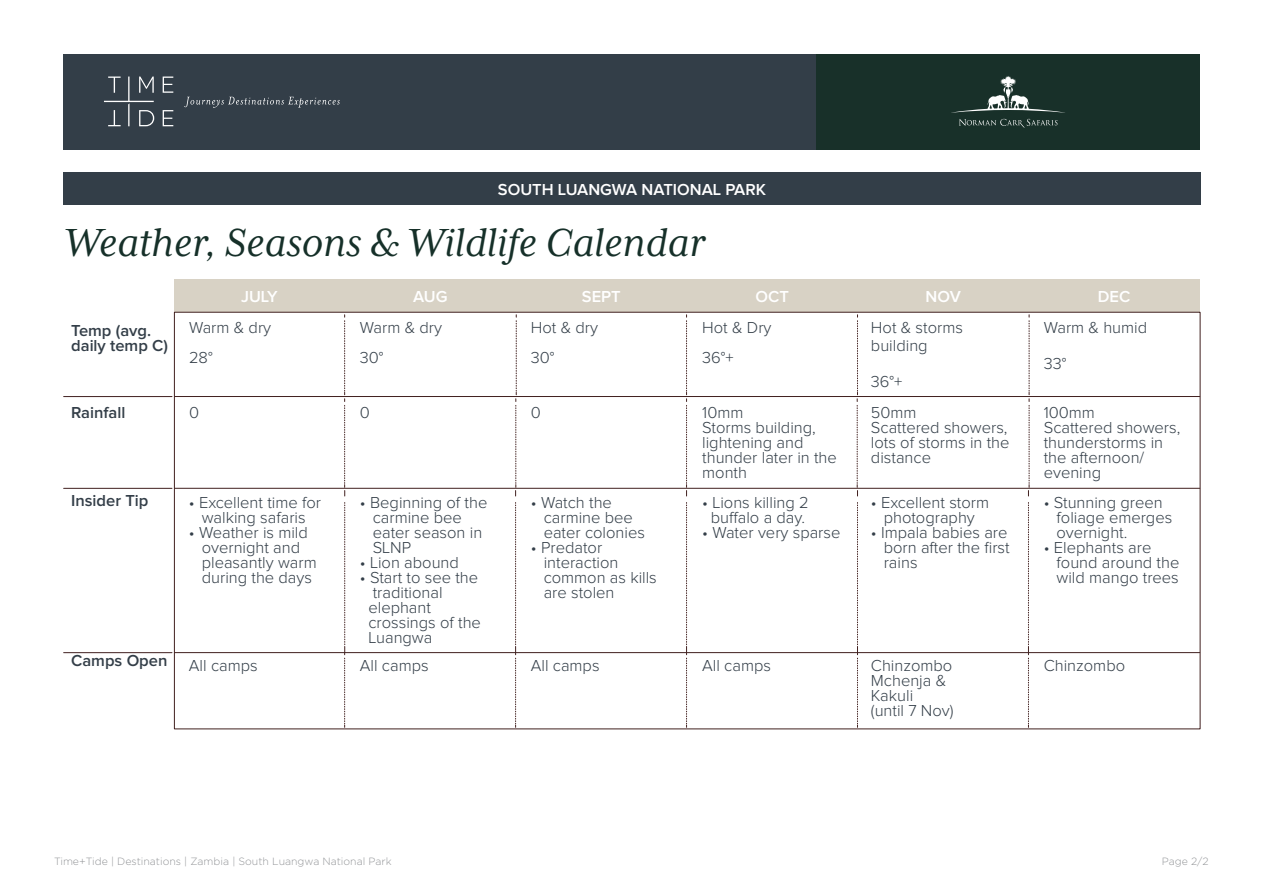
<style>
.page{position:relative;width:1263px;height:893px;background:#fff}
.page>*{position:absolute;margin:0;border:0;box-sizing:border-box;transform-origin:0 0}
.t1{font:italic 45px "Mrs Eaves XL Serif OT";color:#163029}
.t2{font:300 16.5px/15px "Proxima Nova";color:#333e48}
.t3{font:600 16.5px/15px "Proxima Nova";color:#333e48}
.t4{font:600 16.5px "Proxima Nova";color:#fff}
.t5{font:300 10.5px "Gotham HTF";color:#939598}
</style>
<div class="page">
<div style="left:174px;top:280px;width:171px;height:32px;background:#d8d2c5"></div>
<div style="left:345px;top:280px;width:171px;height:32px;background:#d8d2c5"></div>
<div style="left:516px;top:280px;width:171px;height:32px;background:#d8d2c5"></div>
<div style="left:687px;top:280px;width:171px;height:32px;background:#d8d2c5"></div>
<div style="left:858px;top:280px;width:171px;height:32px;background:#d8d2c5"></div>
<div style="left:1029px;top:280px;width:171px;height:32px;background:#d8d2c5"></div>
<hr style="left:64px;top:396px;width:108px;height:1px;background:#41201f">
<hr style="left:175px;top:396px;width:1025px;height:1px;background:#41201f">
<hr style="left:64px;top:488px;width:108px;height:1px;background:#41201f">
<hr style="left:175px;top:488px;width:1025px;height:1px;background:#41201f">
<hr style="left:64px;top:652px;width:108px;height:1px;background:#41201f">
<hr style="left:175px;top:652px;width:1025px;height:1px;background:#41201f">
<svg style="left:344px;top:315px;width:1px;height:181px"></svg>
<svg style="left:344px;top:502px;width:1px;height:225px"></svg>
<svg style="left:515px;top:502px;width:1px;height:225px"></svg>
<svg style="left:686px;top:502px;width:1px;height:225px"></svg>
<svg style="left:857px;top:502px;width:1px;height:225px"></svg>
<svg style="left:1028px;top:502px;width:1px;height:225px"></svg>
<svg style="left:515px;top:315px;width:2px;height:181px"></svg>
<svg style="left:686px;top:315px;width:1px;height:181px"></svg>
<svg style="left:857px;top:315px;width:1px;height:181px"></svg>
<svg style="left:1028px;top:315px;width:2px;height:181px"></svg>
<div style="left:63px;top:173px;width:1137px;height:32px;background:#333e48"></div>
<div style="left:63px;top:54px;width:880px;height:95px;background:#333e48"></div>
<svg style="left:184px;top:97px;width:156px;height:11px"></svg>
<svg style="left:104px;top:77px;width:69px;height:49px"></svg>
<div style="left:817px;top:54px;width:383px;height:95px;background:#183029"></div>
<svg style="left:951px;top:76px;width:114px;height:51px"></svg>
<p class="t4" style="left:498px;top:182px;width:270px">SOUTH LUANGWA NATIONAL PARK</p>
<h1 class="t1" style="left:64px;top:220px;width:642px">Weather, Seasons &amp; Wildlife Calendar</h1>
<p class="t4" style="left:241px;top:289px;width:38px">JULY</p>
<p class="t4" style="left:413px;top:289px;width:36px">AUG</p>
<p class="t4" style="left:582px;top:289px;width:40px">SEPT</p>
<p class="t4" style="left:755px;top:289px;width:35px">OCT</p>
<p class="t4" style="left:925px;top:289px;width:37px">NOV</p>
<p class="t4" style="left:1098px;top:289px;width:34px">DEC</p>
<p class="t3" style="left:71px;top:323px;width:98px">Temp (avg. daily temp C)</p>
<p class="t2" style="left:189px;top:313px;width:84px;line-height:30px">Warm &amp; dry<br>28°</p>
<p class="t2" style="left:360px;top:313px;width:84px;line-height:30px">Warm &amp; dry<br>30°</p>
<p class="t2" style="left:531px;top:313px;width:69px;line-height:30px">Hot &amp; dry<br>30°</p>
<p class="t2" style="left:702px;top:313px;width:71px;line-height:30px">Hot &amp; Dry<br>36°+</p>
<p class="t2" style="left:871px;top:319px;width:94px;line-height:18px">Hot &amp; storms building</p>
<p class="t2" style="left:871px;top:374px;width:33px">36°+</p>
<p class="t2" style="left:1044px;top:310px;width:105px;line-height:36px">Warm &amp; humid<br>33°</p>
<p class="t3" style="left:71px;top:406px;width:56px">Rainfall</p>
<p class="t2" style="left:189px;top:406px;width:12px">0</p>
<p class="t2" style="left:360px;top:406px;width:12px">0</p>
<p class="t2" style="left:531px;top:406px;width:12px">0</p>
<p class="t2" style="left:702px;top:406px;width:136px">10mm<br>Storms building, lightening and thunder later in the month</p>
<p class="t2" style="left:871px;top:406px;width:140px">50mm<br>Scattered showers, lots of storms in the distance</p>
<p class="t2" style="left:1044px;top:406px;width:138px">100mm<br>Scattered showers, thunderstorms in the afternoon/ evening</p>
<p class="t3" style="left:71px;top:494px;width:79px">Insider Tip</p>
<p class="t2" style="left:189px;top:495px;width:134px;text-align:center">• Excellent time for walking safaris</p>
<p class="t2" style="left:202px;top:525px;width:116px;text-indent:-13px">• Weather is mild overnight and pleasantly warm during the days</p>
<p class="t2" style="left:373px;top:495px;width:116px;text-indent:-13px">• Beginning of the carmine bee eater season in<br>SLNP</p>
<p class="t2" style="left:360px;top:555px;width:100px">• Lion abound</p>
<p class="t2" style="left:368px;top:570px;width:114px;text-indent:-9px">• Start to see the traditional elephant crossings of the<br>Luangwa</p>
<p class="t2" style="left:544px;top:495px;width:103px;text-indent:-13px">• Watch the carmine bee eater colonies</p>
<p class="t2" style="left:544px;top:540px;width:115px;text-indent:-13px">• Predator interaction common as kills are stolen</p>
<p class="t2" style="left:702px;top:495px;width:108px;text-align:center">• Lions killing 2 buffalo a day.</p>
<p class="t2" style="left:702px;top:525px;width:140px">• Water very sparse</p>
<p class="t2" style="left:871px;top:495px;width:120px;text-align:center">• Excellent storm photography</p>
<p class="t2" style="left:884px;top:525px;width:127px;text-indent:-13px">• Impala babies are born after the first rains</p>
<p class="t2" style="left:1056px;top:495px;width:117px;text-indent:-13px">• Stunning green foliage emerges overnight.</p>
<p class="t2" style="left:1056px;top:540px;width:124px;text-indent:-13px">• Elephants are found around the wild mango trees</p>
<p class="t3" style="left:71px;top:654px;width:98px">Camps Open</p>
<p class="t2" style="left:189px;top:659px;width:70px">All camps</p>
<p class="t2" style="left:360px;top:659px;width:70px">All camps</p>
<p class="t2" style="left:531px;top:659px;width:70px">All camps</p>
<p class="t2" style="left:702px;top:659px;width:70px">All camps</p>
<p class="t2" style="left:871px;top:659px;width:84px">Chinzombo<br>Mchenja &amp;<br>Kakuli<br>(until 7 Nov)</p>
<p class="t2" style="left:1044px;top:659px;width:83px">Chinzombo</p>
<p class="t5" style="left:54px;top:855px;width:339px">Time+Tide | Destinations | Zambia | South Luangwa National Park</p>
<p class="t5" style="left:1162px;top:855px;width:48px">Page 2/2</p>
</div>
